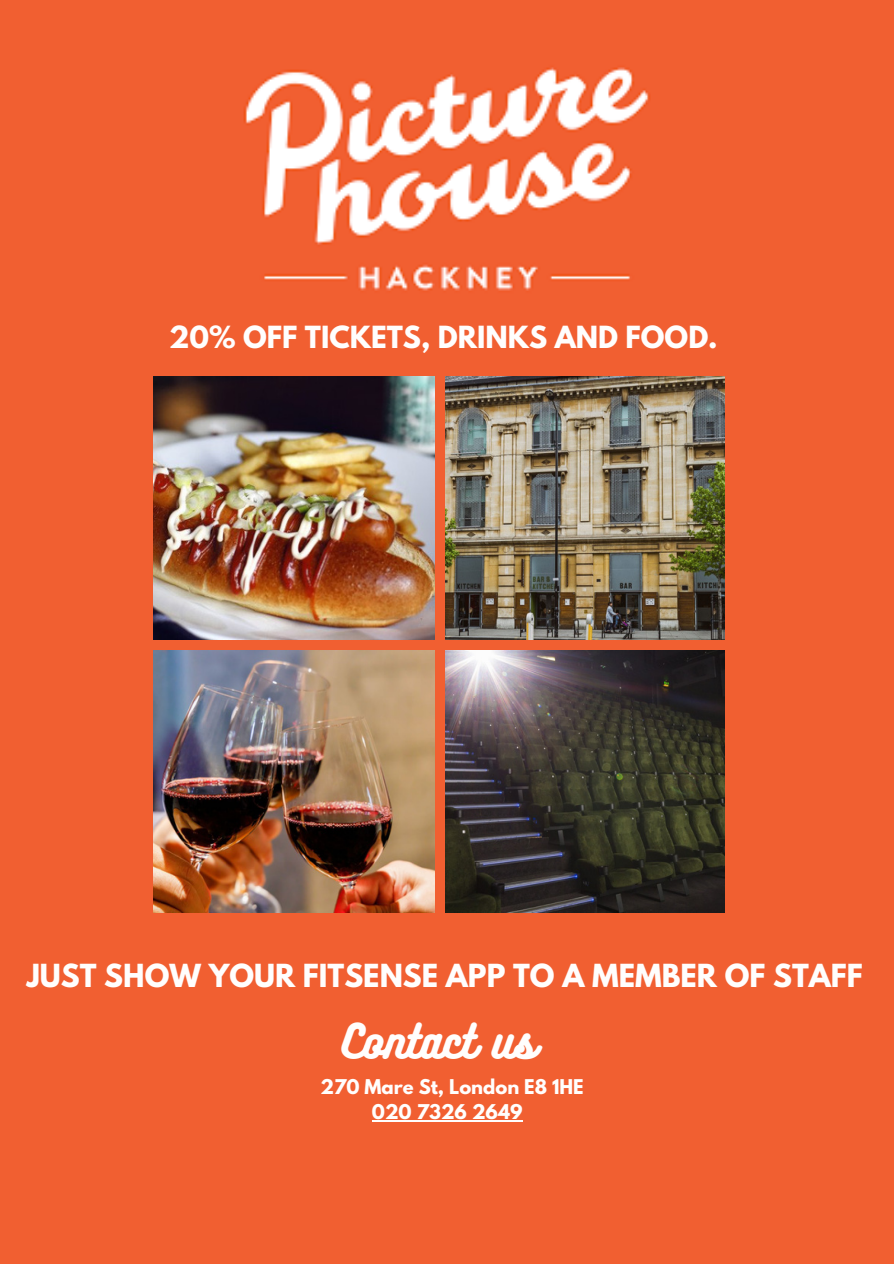
<style>
.page{position:relative;width:894px;height:1264px;background:#fff}
.page>*{position:absolute;margin:0;border:0;box-sizing:border-box;transform-origin:0 0}
.t1{font:42.15px "Bukhari Script";color:#fffefd}
.t2{font:700 28.2px "League Spartan";color:#fffefd}
.t3{font:700 27px "League Spartan";color:#fffefd}
.t4{font:700 18px "League Spartan";color:#fffefd}
</style>
<div class="page">
<div style="left:0;top:0;width:893px;height:1263px;background:#f15f31"></div>
<img style="left:153px;top:377px;width:281px;height:262px">
<img style="left:445px;top:377px;width:279px;height:262px">
<img style="left:153px;top:650px;width:281px;height:263px">
<img style="left:445px;top:650px;width:279px;height:263px">
<img style="left:244px;top:67px;width:406px;height:224px">
<hr style="left:372px;top:1120px;width:150px;height:1px;background:#fffefd">
<p class="t3" style="left:169px;top:323px;width:550px">20% OFF TICKETS, DRINKS AND FOOD.</p>
<p class="t2" style="left:27px;top:961px;width:837px">JUST SHOW YOUR FITSENSE APP TO A MEMBER OF STAFF</p>
<p class="t1" style="left:342px;top:1013px;width:195px">Contact us</p>
<p class="t4" style="left:320px;top:1078px;width:264px">270 Mare St, London E8 1HE</p>
<p class="t4" style="left:372px;top:1102px;width:152px">020 7326 2649</p>
</div>
